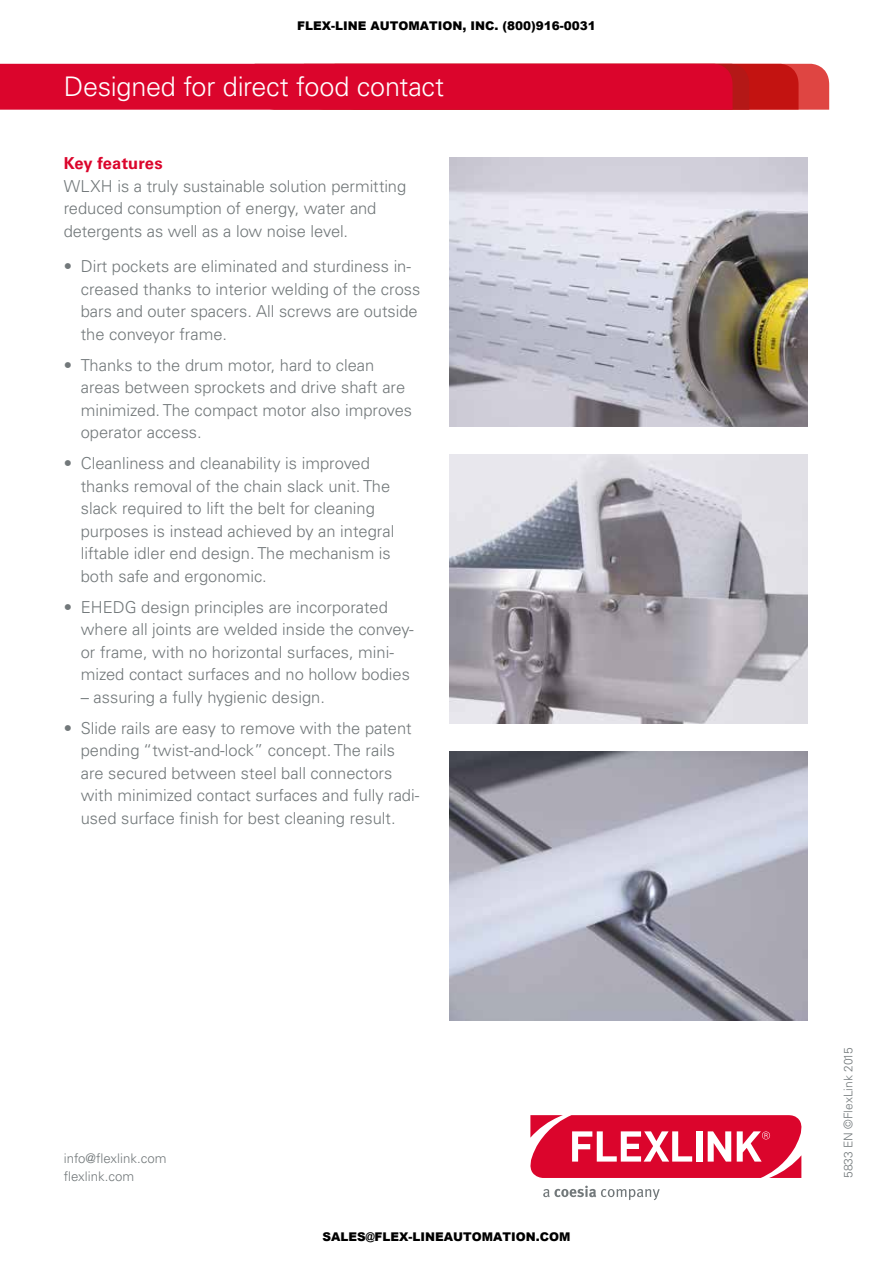
<style>
.page{position:relative;width:893px;height:1263px;background:#fff}
.page>*{position:absolute;margin:0;border:0;box-sizing:border-box;transform-origin:0 0}
.t1{font:300 27px "Univers LT Pro 45";letter-spacing:-.01em;color:#fff}
.t2{font:300 16.5px/22.5px "Univers LT Pro 45";color:#72787a}
.t3{font:700 16.5px "Univers LT Pro 65";letter-spacing:.005em;color:#db052c}
.t4{font:300 13.2px/17.7px "Univers LT Pro 45";color:#72787a}
.t5{font:900 12px "Arial";color:#000}
.t6{font:300 12px "Univers LT Pro 45";color:#72787a}
</style>
<div class="page">
<svg style="left:0;top:64px;width:829px;height:46px;background:#d9092b"></svg>
<img style="left:450px;top:454px;width:358px;height:269px">
<img style="left:450px;top:751px;width:358px;height:269px">
<img style="left:450px;top:157px;width:358px;height:269px">
<svg style="left:530px;top:1115px;width:272px;height:85px"></svg>
<p class="t5" style="left:297px;top:17px;width:300px">FLEX-LINE AUTOMATION, INC. (800)916-0031</p>
<h1 class="t1" style="left:64px;top:70px;width:382px">Designed for direct food contact</h1>
<p class="t3" style="left:64px;top:154px;width:100px">Key features</p>
<p class="t2" style="left:64px;top:175px;width:344px">WLXH is a truly sustainable solution permitting reduced consumption of energy, water and detergents as well as a low noise level.</p>
<p class="t2" style="left:81px;top:255px;width:341px;text-indent:-17px">• Dirt pockets are eliminated and sturdiness in&shy;creased thanks to interior welding of the cross bars and outer spacers. All screws are outside the conveyor frame.</p>
<p class="t2" style="left:81px;top:353px;width:333px;text-indent:-17px">• Thanks to the drum motor, hard to clean areas between sprockets and drive shaft are minimized. The compact motor also improves operator access.</p>
<p class="t2" style="left:81px;top:452px;width:315px;text-indent:-17px">• Cleanliness and cleanability is improved thanks removal of the chain slack unit. The slack required to lift the belt for cleaning purposes is instead achieved by an integral liftable idler end design. The mechanism is both safe and ergonomic.</p>
<p class="t2" style="left:81px;top:596px;width:335px;text-indent:-17px">• EHEDG design principles are incorporated where all joints are welded inside the convey&shy;or frame, with no horizontal surfaces, mini&shy;mized contact surfaces and no hollow bodies</p>
<p class="t2" style="left:81px;top:686px;width:246px">– assuring a fully hygienic design.</p>
<p class="t2" style="left:81px;top:717px;width:340px;text-indent:-17px">• Slide rails are easy to remove with the patent pending “twist-and-lock” concept. The rails are secured between steel ball connectors with minimized contact surfaces and fully radi&shy;used surface finish for best cleaning result.</p>
<p class="t4" style="left:64px;top:1150px;width:104px">info@flexlink.com flexlink.com</p>
<p class="t5" style="left:322px;top:1228px;width:250px">SALES@FLEX-LINEAUTOMATION.COM</p>
<p class="t6" style="left:841px;top:1178px;width:133px;rotate:-90deg">5833 EN ©FlexLink 2015</p>
</div>
